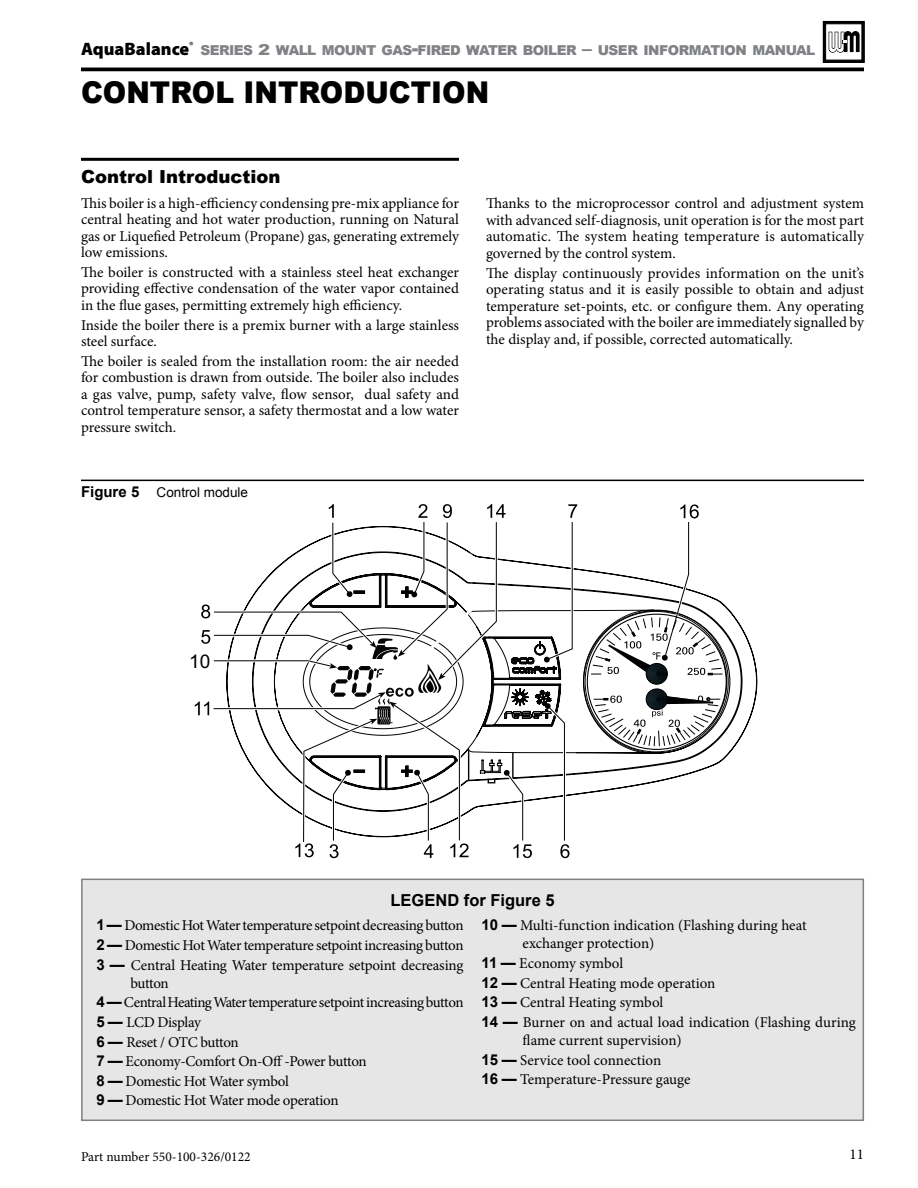
<style>
.page{position:relative;width:918px;height:1188px;background:#fff}
.page>*{position:absolute;margin:0;border:0;box-sizing:border-box;transform-origin:0 0}
.t1{font:900 30px "Arial";color:#000;scale:.94 1}
.t2{font:18.9px "Arial";color:#000}
.t3{font:900 18px "Arial";color:#000}
.t4{font:700 16.5px "Arial";color:#000}
.t5{font:15px/16.5px "Minion Pro";letter-spacing:-.005em;color:#000;text-align:justify}
.t6{font:15px/19.6px "Minion Pro";letter-spacing:-.03em;color:#000}
.t7{font:900 13.65px "Arial";letter-spacing:-.045em;color:#808285}
.t8{font:13.5px "Minion Pro";color:#000}
.t9{font:13.5px "Arial";color:#000}
.s1{font-family:"Myriad Pro";font-size:18px;color:#000}
.s2{font-size:15px}
.s3{font-size:19.5px}
.s4{font-weight:700;font-size:15px}
.s5{font-family:"Arial";font-weight:700}
</style>
<div class="page">
<svg style="left:826px;top:24px;width:36px;height:36px"></svg>
<div style="left:823px;top:21px;width:42px;height:42px;border:2px solid #000"></div>
<hr style="left:81px;top:68px;width:783px;height:3px;background:#000">
<hr style="left:81px;top:480px;width:783px;height:1px;background:#000">
<hr style="left:81px;top:158px;width:378px;height:3px;background:#000">
<svg style="left:577px;top:568px;width:180px;height:227px"></svg>
<svg style="left:590px;top:504px;width:137px;height:243px"></svg>
<div style="left:646px;top:689px;width:22px;height:21px;border:1px solid #000002;border-radius:50%"></div>
<svg style="left:195px;top:504px;width:382px;height:354px"></svg>
<div style="left:82px;top:879px;width:781px;height:241px;background:#e6e6e6"></div>
<div style="left:81px;top:879px;width:783px;height:242px;border:2px solid #808080"></div>
<p class="t7" style="left:81px;top:40px;width:736px"><span class="s1">AquaBalance</span><sup>®</sup> SERIES <span class="s2">2</span> WALL MOUNT GAS<span class="s3">-</span>FIRED WATER BOILER <span class="s3">–</span> USER INFORMATION MANUAL</p>
<h1 class="t1" style="left:81px;top:70px;width:436px">CONTROL INTRODUCTION</h1>
<p class="t3" style="left:81px;top:164px;width:201px">Control Introduction</p>
<p class="t5" style="left:81px;top:195px;width:380px">This boiler is a high-efficiency condensing pre-mix appliance for central heating and hot water production, running on Natural gas or Liquefied Petroleum (Propane) gas, generating extremely low emissions.</p>
<p class="t5" style="left:81px;top:264px;width:379px">The boiler is constructed with a stainless steel heat exchanger providing effective condensation of the water vapor contained in the flue gases, permitting extremely high efficiency.</p>
<p class="t5" style="left:81px;top:317px;width:380px">Inside the boiler there is a premix burner with a large stainless steel surface.</p>
<p class="t5" style="left:81px;top:353px;width:380px">The boiler is sealed from the installation room: the air needed for combustion is drawn from outside. The boiler also includes a gas valve, pump, safety valve, flow sensor, dual safety and control temperature sensor, a safety thermostat and a low water pressure switch.</p>
<p class="t9" style="left:81px;top:483px;width:169px"><span class="s4">Figure 5</span> Control module</p>
<p class="t5" style="left:486px;top:195px;width:380px">Thanks to the microprocessor control and adjustment system with advanced self-diagnosis, unit operation is for the most part automatic. The system heating temperature is automatically governed by the control system.</p>
<p class="t5" style="left:486px;top:265px;width:380px">The display continuously provides information on the unit’s operating status and it is easily possible to obtain and adjust temperature set-points, etc. or configure them. Any operating problems associated with the boiler are immediately signalled by the display and, if possible, corrected automatically.</p>
<p class="t2" style="left:189px;top:649px;width:23px">10</p>
<p class="t4" style="left:391px;top:888px;width:166px">LEGEND for Figure 5</p>
<p class="t5" style="left:97px;top:916px;width:369px;line-height:19.6px"><span class="s5">1—</span> Domestic Hot Water temperature setpoint decreasing button <span class="s5">2 —</span> Domestic Hot Water temperature setpoint increasing button <span class="s5">3 —</span> Central Heating Water temperature setpoint decreasing</p>
<p class="t6" style="left:97px;top:973px;width:369px;text-indent:34px">button<br><span class="s5">4—</span> Central Heating Water temperature setpoint increasing button<br><span class="s5">5 —</span> LCD Display<br><span class="s5">6 —</span> Reset / OTC button<br><span class="s5">7 —</span> Economy-Comfort On-Off -Power button<br><span class="s5">8 —</span> Domestic Hot Water symbol<br><span class="s5">9 —</span> Domestic Hot Water mode operation</p>
<p class="t5" style="left:523px;top:917px;width:286px;line-height:18px;text-indent:-41px"><span class="s5">10 —</span> Multi-function indication (Flashing during heat exchanger protection)</p>
<p class="t5" style="left:482px;top:953px;width:376px;line-height:19.6px;text-align:left"><span class="s5">11 —</span> Economy symbol<br><span class="s5">12 —</span> Central Heating mode operation<br><span class="s5">13 —</span> Central Heating symbol<br><span class="s5">14 —</span> Burner on and actual load indication (Flashing during</p>
<p class="t5" style="left:482px;top:1030px;width:210px;line-height:19.6px;text-align:left;text-indent:41px">flame current supervision)<br><span class="s5">15 —</span> Service tool connection<br><span class="s5">16 —</span> Temperature-Pressure gauge</p>
<p class="t8" style="left:81px;top:1148px;width:171px">Part number 550-100-326/0122</p>
<p class="t5" style="left:850px;top:1146px;width:16px">11</p>
</div>
